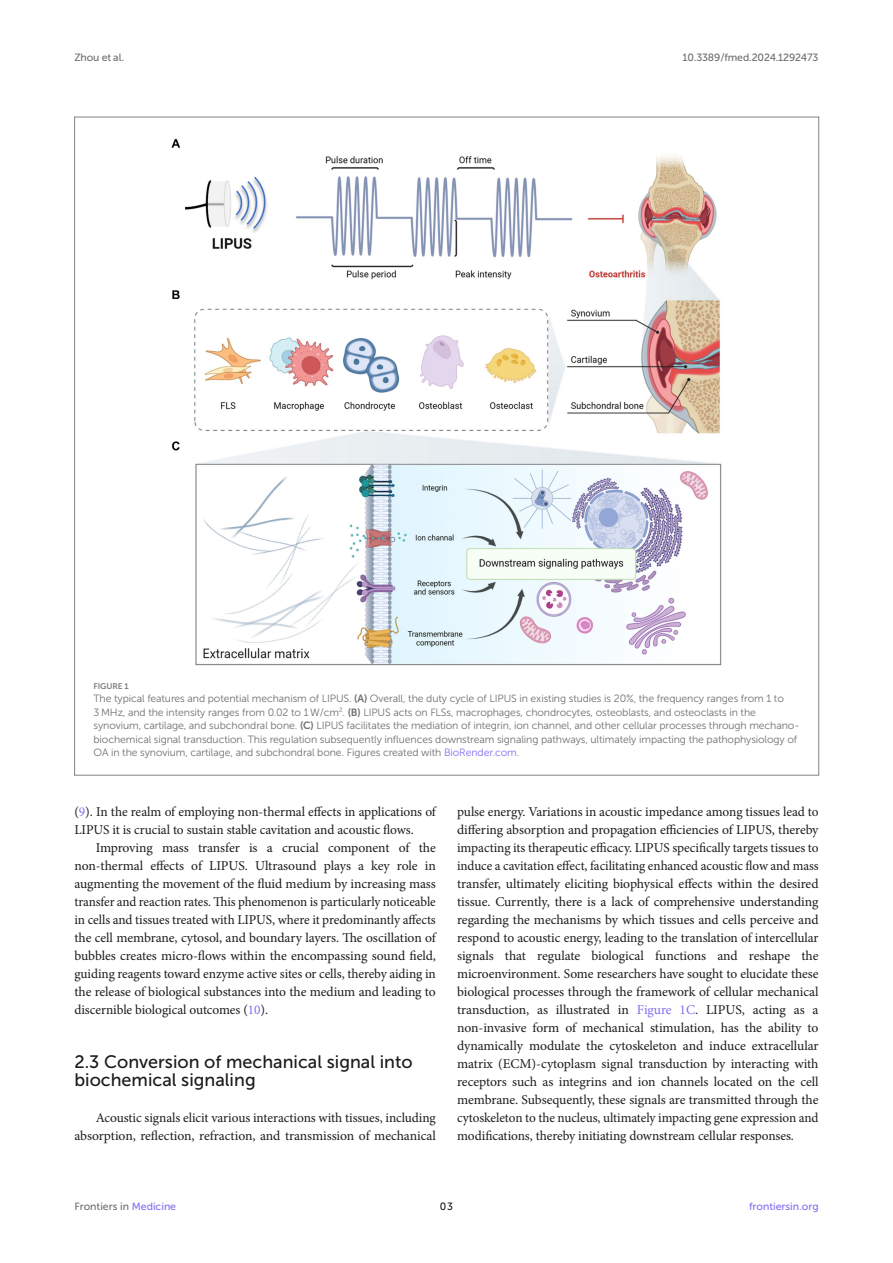
<style>
.page{position:relative;width:893px;height:1263px;background:#fff}
.page>*{position:absolute;margin:0;border:0;box-sizing:border-box;transform-origin:0 0}
.HEAD_2{font:18px/18px "Museo Sans 500";color:#1b1c1b}
.TEXT_FLUSH{font:13.5px/18px "Minion Pro";letter-spacing:-.005em;color:#1b1c1b}
.TEXT{font:13.5px/18px "Minion Pro";letter-spacing:-.005em;color:#1b1c1b;text-align:justify}
.FIG_LEG{font:10.5px/13.5px "Museo Sans 300";letter-spacing:-.01em;color:#706f70}
.t1{font:10.5px "Museo Sans 500";letter-spacing:-.015em;color:#706f70}
.t2{font:10.5px "Museo Sans 500";color:#856df0}
.t3{font:10.5px "Museo Sans 500";color:#1b1c1b}
.FIG_HD{font:8.25px "Museo Sans 700";letter-spacing:-.01em;color:#7e7f7f}
.s1{font-family:"Museo Sans 700"}
.s2{color:#856df0}
</style>
<div class="page">
<img style="left:171px;top:139px;width:551px;height:527px">
<p class="t1" style="left:74px;top:51px;width:51px">Zhou et al.</p>
<p class="t1" style="left:682px;top:51px;width:137px">10.3389/fmed.2024.1292473</p>
<p class="FIG_HD" style="left:94px;top:681px;width:37px">FIGURE 1</p>
<p class="FIG_LEG" style="left:94px;top:692px;width:707px">The typical features and potential mechanism of LIPUS. <span class="s1">(A)</span> Overall, the duty cycle of LIPUS in existing studies is 20%, the frequency ranges from 1 to<br>3 MHz, and the intensity ranges from 0.02 to 1 W/cm<sup>2</sup>. <span class="s1">(B)</span> LIPUS acts on FLSs, macrophages, chondrocytes, osteoblasts, and osteoclasts in the synovium, cartilage, and subchondral bone. <span class="s1">(C)</span> LIPUS facilitates the mediation of integrin, ion channel, and other cellular processes through mechano&shy;biochemical signal transduction. This regulation subsequently influences downstream signaling pathways, ultimately impacting the pathophysiology of OA in the synovium, cartilage, and subchondral bone. Figures created with <span class="s2">BioRender.com</span>.</p>
<p class="TEXT_FLUSH" style="left:74px;top:803px;width:363px">(<span class="s2">9</span>). In the realm of employing non-thermal effects in applications of<br>LIPUS it is crucial to sustain stable cavitation and acoustic flows.</p>
<p class="TEXT" style="left:74px;top:839px;width:363px;text-indent:21px">Improving mass transfer is a crucial component of the non-thermal effects of LIPUS. Ultrasound plays a key role in augmenting the movement of the fluid medium by increasing mass transfer and reaction rates. This phenomenon is particularly noticeable in cells and tissues treated with LIPUS, where it predominantly affects the cell membrane, cytosol, and boundary layers. The oscillation of bubbles creates micro-flows within the encompassing sound field, guiding reagents toward enzyme active sites or cells, thereby aiding in the release of biological substances into the medium and leading to discernible biological outcomes (<span class="s2">10</span>).</p>
<p class="HEAD_2" style="left:74px;top:1053px;width:340px">2.3 Conversion of mechanical signal into biochemical signaling</p>
<p class="TEXT_FLUSH" style="left:74px;top:1109px;width:363px;text-align:right">Acoustic signals elicit various interactions with tissues, including absorption, reflection, refraction, and transmission of mechanical</p>
<p class="TEXT_FLUSH" style="left:457px;top:803px;width:363px;text-align:justify">pulse energy. Variations in acoustic impedance among tissues lead to differing absorption and propagation efficiencies of LIPUS, thereby impacting its therapeutic efficacy. LIPUS specifically targets tissues to induce a cavitation effect, facilitating enhanced acoustic flow and mass transfer, ultimately eliciting biophysical effects within the desired tissue. Currently, there is a lack of comprehensive understanding regarding the mechanisms by which tissues and cells perceive and respond to acoustic energy, leading to the translation of intercellular signals that regulate biological functions and reshape the microenvironment. Some researchers have sought to elucidate these biological processes through the framework of cellular mechanical transduction, as illustrated in <span class="s2">Figure 1C</span>. LIPUS, acting as a non-invasive form of mechanical stimulation, has the ability to dynamically modulate the cytoskeleton and induce extracellular matrix (ECM)-cytoplasm signal transduction by interacting with receptors such as integrins and ion channels located on the cell membrane. Subsequently, these signals are transmitted through the cytoskeleton to the nucleus, ultimately impacting gene expression and modifications, thereby initiating downstream cellular responses.</p>
<p class="t1" style="left:74px;top:1200px;width:103px">Frontiers in <span class="s2">Medicine</span></p>
<p class="t3" style="left:440px;top:1200px;width:15px">03</p>
<p class="t2" style="left:749px;top:1200px;width:71px">frontiersin.org</p>
</div>
